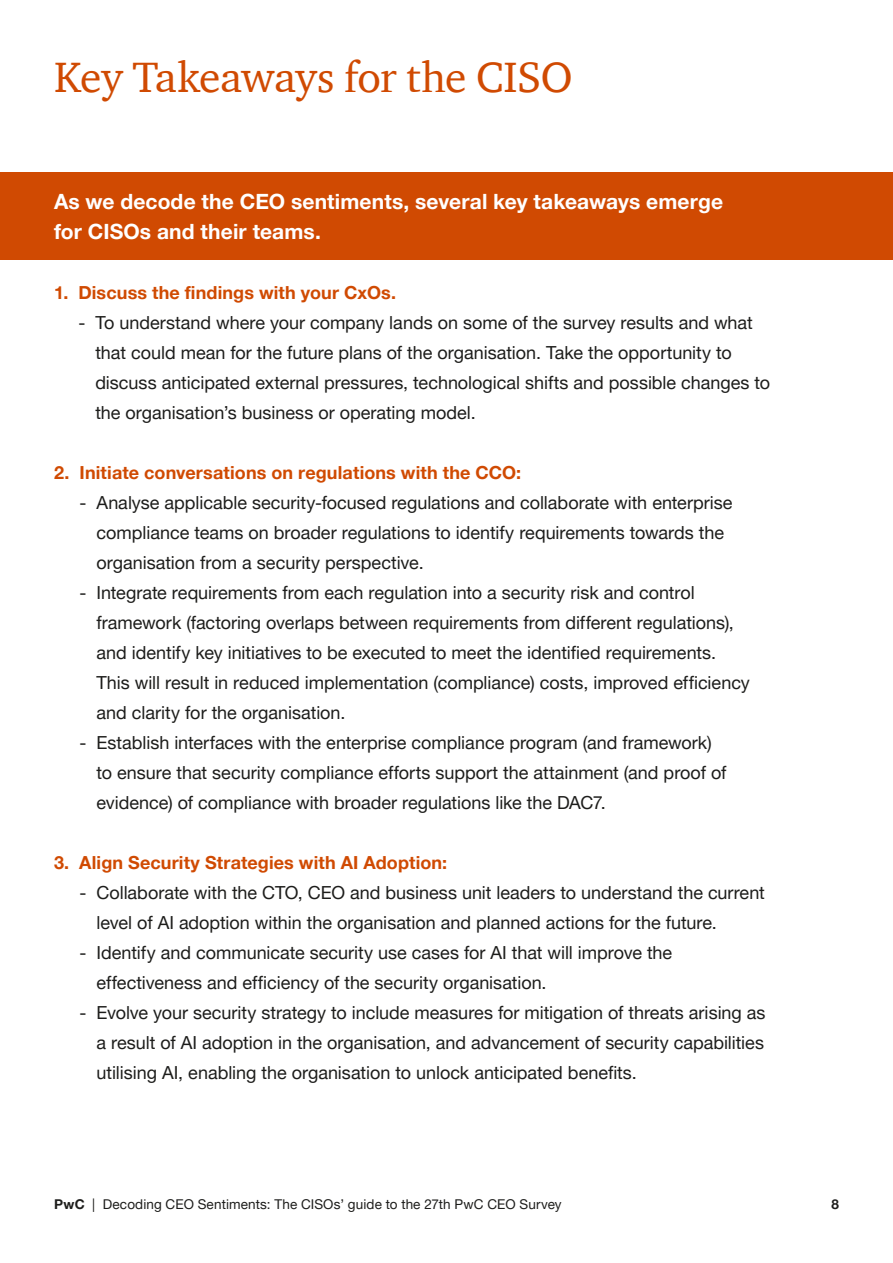
<style>
.page{position:relative;width:893px;height:1263px;background:#fff}
.page>*{position:absolute;margin:0;border:0;box-sizing:border-box;transform-origin:0 0}
.t1{font:43.5px "ITC Charter Com";letter-spacing:-.01em;color:#d04a02}
.t2{font:700 21px/30px "Helvetica Neue LT Pro";letter-spacing:.005em;color:#fff}
.t3{font:18px/30px "Helvetica Neue LT Pro";color:#1d1d1b}
.t4{font:700 18px "Helvetica Neue LT Pro";letter-spacing:.005em;color:#d04a02}
.t5{font:13.5px "Helvetica Neue LT Pro";letter-spacing:.01em;color:#1d1d1b}
.t6{font:700 13.5px "Helvetica Neue LT Pro";color:#1d1d1b}
.s1{font-weight:700}
</style>
<div class="page">
<div style="left:0;top:172px;width:893px;height:87px;background:#d04a02"></div>
<h1 class="t1" style="left:54px;top:50px;width:520px">Key Takeaways for the CISO</h1>
<p class="t2" style="left:54px;top:186px;width:671px">As we decode the CEO sentiments, several key takeaways emerge for CISOs and their teams.</p>
<p class="t4" style="left:54px;top:281px;width:344px">1. Discuss the findings with your CxOs.</p>
<p class="t3" style="left:95px;top:307px;width:676px;text-indent:-17px">- To understand where your company lands on some of the survey results and what that could mean for the future plans of the organisation. Take the opportunity to discuss anticipated external pressures, technological shifts and possible changes to the organisation’s business or operating model.</p>
<p class="t4" style="left:54px;top:461px;width:469px">2. Initiate conversations on regulations with the CCO:</p>
<p class="t3" style="left:97px;top:487px;width:637px;text-indent:-17px">- Analyse applicable security-focused regulations and collaborate with enterprise compliance teams on broader regulations to identify requirements towards the organisation from a security perspective.</p>
<p class="t3" style="left:97px;top:577px;width:655px;text-indent:-17px">- Integrate requirements from each regulation into a security risk and control framework (factoring overlaps between requirements from different regulations), and identify key initiatives to be executed to meet the identified requirements.<br>This will result in reduced implementation (compliance) costs, improved efficiency and clarity for the organisation.</p>
<p class="t3" style="left:97px;top:727px;width:631px;text-indent:-17px">- Establish interfaces with the enterprise compliance program (and framework) to ensure that security compliance efforts support the attainment (and proof of evidence) of compliance with broader regulations like the DAC7.</p>
<p class="t4" style="left:54px;top:851px;width:395px">3. Align Security Strategies with AI Adoption:</p>
<p class="t3" style="left:97px;top:877px;width:670px;text-indent:-17px">- Collaborate with the CTO, CEO and business unit leaders to understand the current level of AI adoption within the organisation and planned actions for the future.</p>
<p class="t3" style="left:97px;top:937px;width:577px;text-indent:-17px">- Identify and communicate security use cases for AI that will improve the effectiveness and efficiency of the security organisation.</p>
<p class="t3" style="left:97px;top:997px;width:671px;text-align:justify;text-indent:-17px">- Evolve your security strategy to include measures for mitigation of threats arising as a result of AI adoption in the organisation, and advancement of security capabilities utilising AI, enabling the organisation to unlock anticipated benefits.</p>
<p class="t5" style="left:54px;top:1196px;width:509px"><span class="s1">PwC</span> | Decoding CEO Sentiments: The CISOs’ guide to the 27th PwC CEO Survey</p>
<p class="t6" style="left:831px;top:1196px;width:9px">8</p>
</div>
